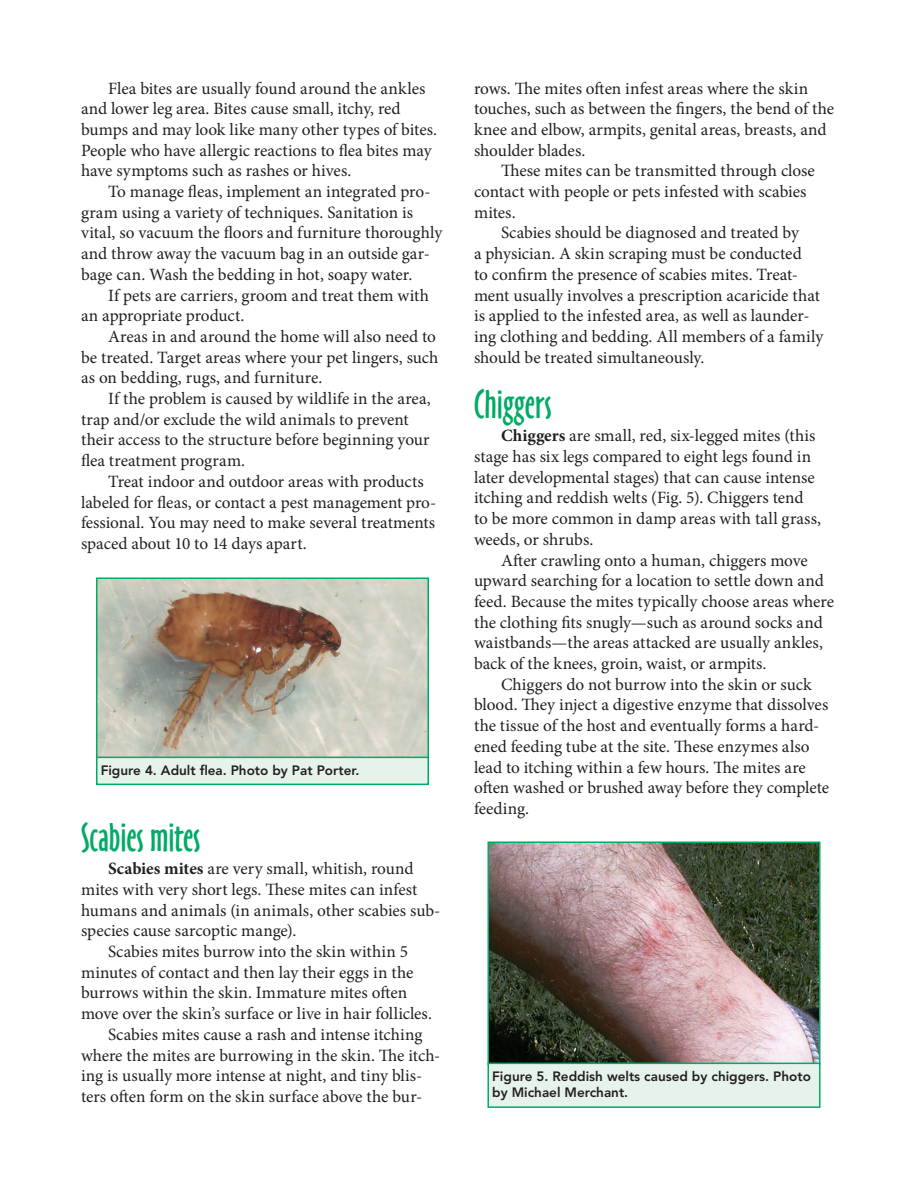
<style>
.page{position:relative;width:918px;height:1188px;background:#fff}
.page>*{position:absolute;margin:0;border:0;box-sizing:border-box;transform-origin:0 0}
.Main_heads{font:37.5px "Oz Handicraft BT";color:#00ab66}
.body_text{font:17.25px/20.7px "Minion Pro";color:#231f20}
.captions{font:800 13.5px/16.2px "Avenir";color:#231f20}
.s1{font-weight:700}
</style>
<div class="page">
<img style="left:99px;top:581px;width:327px;height:176px">
<div style="left:96px;top:578px;width:333px;height:185px;border:2px solid #00ab66"></div>
<div style="left:97px;top:757px;width:331px;height:27px;background:#e6f3eb"></div>
<div style="left:96px;top:757px;width:333px;height:28px;border:2px solid #00ab66"></div>
<img style="left:491px;top:845px;width:326px;height:217px">
<div style="left:488px;top:842px;width:332px;height:223px;border:2px solid #00ab66"></div>
<div style="left:488px;top:1063px;width:332px;height:44px;background:#e6f3eb"></div>
<div style="left:488px;top:1063px;width:332px;height:45px;border:2px solid #00ab66"></div>
<p class="body_text" style="left:81px;top:78px;width:358px;text-indent:27px">Flea bites are usually found around the ankles and lower leg area. Bites cause small, itchy, red bumps and may look like many other types of bites.<br>People who have allergic reactions to flea bites may have symptoms such as rashes or hives.</p>
<p class="body_text" style="left:81px;top:181px;width:363px;text-indent:27px">To manage fleas, implement an integrated pro&shy;gram using a variety of techniques. Sanitation is vital, so vacuum the floors and furniture thoroughly and throw away the vacuum bag in an outside gar&shy;bage can. Wash the bedding in hot, soapy water.</p>
<p class="body_text" style="left:81px;top:285px;width:350px;text-indent:27px">If pets are carriers, groom and treat them with an appropriate product.</p>
<p class="body_text" style="left:81px;top:326px;width:359px;text-indent:27px">Areas in and around the home will also need to be treated. Target areas where your pet lingers, such as on bedding, rugs, and furniture.</p>
<p class="body_text" style="left:81px;top:388px;width:351px;text-indent:27px">If the problem is caused by wildlife in the area, trap and/or exclude the wild animals to prevent their access to the structure before beginning your flea treatment program.</p>
<p class="body_text" style="left:81px;top:471px;width:357px;text-indent:27px">Treat indoor and outdoor areas with products labeled for fleas, or contact a pest management pro&shy;fessional. You may need to make several treatments spaced about 10 to 14 days apart.</p>
<p class="captions" style="left:101px;top:762px;width:260px">Figure 4. Adult flea. Photo by Pat Porter.</p>
<p class="Main_heads" style="left:81px;top:816px;width:121px">Scabies mites</p>
<p class="body_text" style="left:81px;top:858px;width:361px;text-indent:27px"><span class="s1">Scabies mites</span> are very small, whitish, round mites with very short legs. These mites can infest humans and animals (in animals, other scabies sub&shy;species cause sarcoptic mange).</p>
<p class="body_text" style="left:81px;top:941px;width:353px;text-indent:27px">Scabies mites burrow into the skin within 5 minutes of contact and then lay their eggs in the burrows within the skin. Immature mites often move over the skin’s surface or live in hair follicles.</p>
<p class="body_text" style="left:81px;top:1024px;width:361px;text-indent:27px">Scabies mites cause a rash and intense itching where the mites are burrowing in the skin. The itch&shy;ing is usually more intense at night, and tiny blis&shy;ters often form on the skin surface above the bur-</p>
<p class="body_text" style="left:474px;top:78px;width:362px">rows. The mites often infest areas where the skin touches, such as between the fingers, the bend of the knee and elbow, armpits, genital areas, breasts, and shoulder blades.</p>
<p class="body_text" style="left:474px;top:161px;width:342px;text-indent:27px">These mites can be transmitted through close contact with people or pets infested with scabies mites.</p>
<p class="body_text" style="left:474px;top:223px;width:351px;text-indent:27px">Scabies should be diagnosed and treated by<br>a physician. A skin scraping must be conducted<br>to confirm the presence of scabies mites. Treat&shy;ment usually involves a prescription acaricide that is applied to the infested area, as well as launder&shy;ing clothing and bedding. All members of a family should be treated simultaneously.</p>
<p class="Main_heads" style="left:474px;top:383px;width:79px">Chiggers</p>
<p class="body_text" style="left:474px;top:426px;width:349px;text-indent:27px"><span class="s1">Chiggers</span> are small, red, six-legged mites (this stage has six legs compared to eight legs found in later developmental stages) that can cause intense itching and reddish welts (Fig. 5). Chiggers tend to be more common in damp areas with tall grass, weeds, or shrubs.</p>
<p class="body_text" style="left:474px;top:550px;width:362px;text-indent:27px">After crawling onto a human, chiggers move upward searching for a location to settle down and feed. Because the mites typically choose areas where the clothing fits snugly—such as around socks and waistbands—the areas attacked are usually ankles, back of the knees, groin, waist, or armpits.</p>
<p class="body_text" style="left:474px;top:674px;width:357px;text-indent:27px">Chiggers do not burrow into the skin or suck blood. They inject a digestive enzyme that dissolves the tissue of the host and eventually forms a hard&shy;ened feeding tube at the site. These enzymes also lead to itching within a few hours. The mites are often washed or brushed away before they complete feeding.</p>
<p class="captions" style="left:492px;top:1068px;width:320px">Figure 5. Reddish welts caused by chiggers. Photo by Michael Merchant.</p>
</div>
